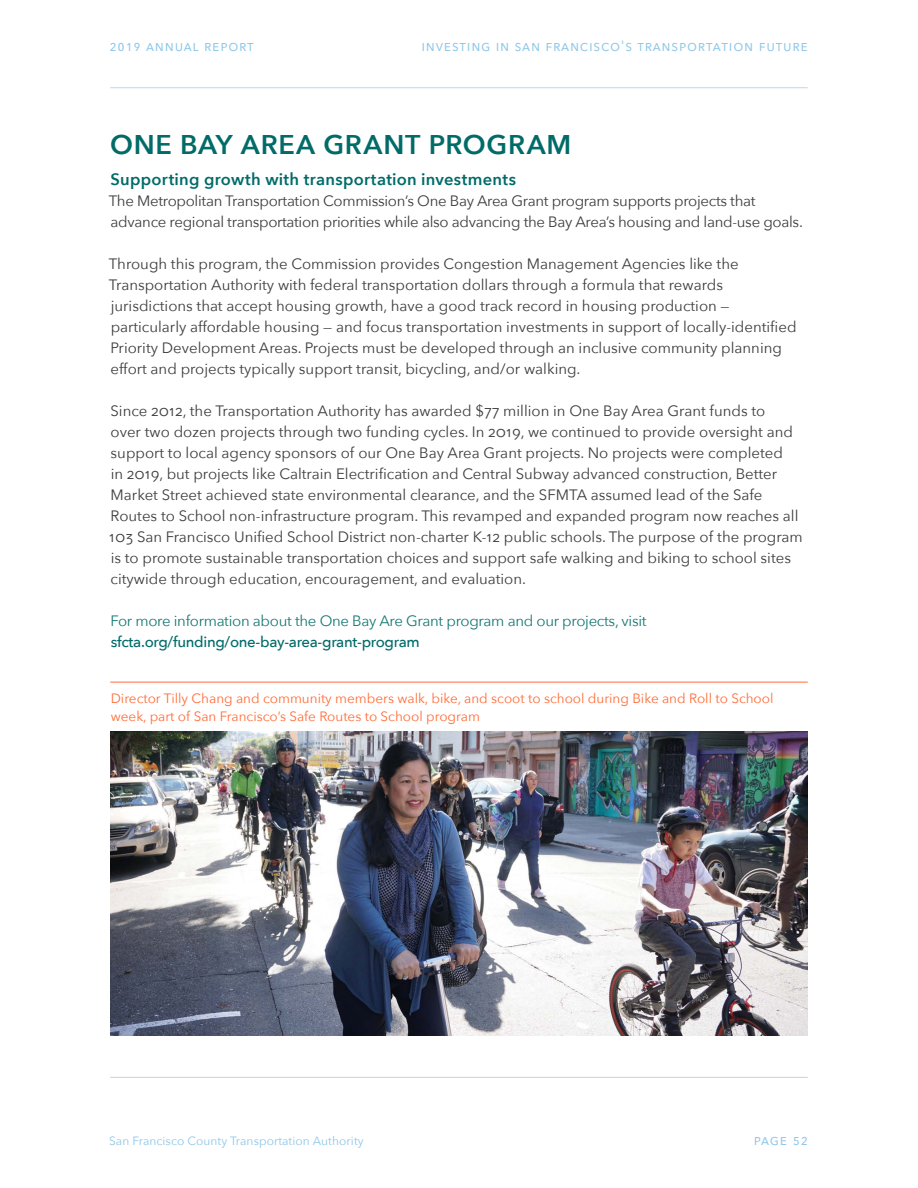
<style>
.page{position:relative;width:918px;height:1188px;background:#fff}
.page>*{position:absolute;margin:0;border:0;box-sizing:border-box;transform-origin:0 0}
.t1{font:600 27px "Avenir Next";letter-spacing:.025em;color:#006b68}
.Subhead{font:600 16.5px "Avenir Next";letter-spacing:.015em;color:#006b68}
.t2{font:15px/21px "Avenir Next";color:#3d3c3e}
.t3{font:15px/21px "Avenir Next";letter-spacing:-.02em;color:#3d3c3e}
.t4{font:15px/21px "Avenir Next";letter-spacing:-.02em;color:#177975}
.t5{font:15px "Avenir Next";letter-spacing:.05em;color:#8dc6e8}
.t6{font:13.5px/18px "Avenir Next";color:#ff6c37}
.t7{font:12px "Avenir Next";letter-spacing:.005em;color:#8dc6e8}
.s1{font-weight:500;color:#006b68}
</style>
<div class="page">
<hr style="left:110px;top:1077px;width:698px;height:1px;background:#b8d8eb">
<hr style="left:110px;top:87px;width:698px;height:1px;background:#b8d8eb">
<img style="left:110px;top:731px;width:698px;height:305px">
<hr style="left:110px;top:682px;width:698px;height:1px;background:#ff6c37">
<p class="t5" style="left:110px;top:33px;width:146px">2019 Annual Report</p>
<p class="t5" style="left:421px;top:33px;width:388px">Investin g in San Francisco's Transportation Future</p>
<h2 class="t1" style="left:110px;top:121px;width:463px">ONE BAY AREA GRANT PROGRAM</h2>
<h3 class="Subhead" style="left:111px;top:165px;width:407px">Supporting growth with transportation investments</h3>
<p class="t3" style="left:109px;top:190px;width:695px">The Metropolitan Transportation Commission’s One Bay Area Grant program supports projects that advance regional transportation priorities while also advancing the Bay Area’s housing and land-use goals.</p>
<p class="t2" style="left:109px;top:253px;width:689px">Through this program, the Commission provides Congestion Management Agencies like the Transportation Authority with federal transportation dollars through a formula that rewards jurisdictions that accept housing growth, have a good track record in housing production — particularly affordable housing — and focus transportation investments in support of locally-identified Priority Development Areas. Projects must be developed through an inclusive community planning effort and projects typically support transit, bicycling, and/or walking.</p>
<p class="t2" style="left:109px;top:400px;width:695px">Since 2012, the Transportation Authority has awarded $77 million in One Bay Area Grant funds to<br>over two dozen projects through two funding cycles. In 2019, we continued to provide oversight and support to local agency sponsors of our One Bay Area Grant projects. No projects were completed<br>in 2019, but projects like Caltrain Electrification and Central Subway advanced construction, Better Market Street achieved state environmental clearance, and the SFMTA assumed lead of the Safe Routes to School non-infrastructure program. This revamped and expanded program now reaches all 103 San Francisco Unified School District non-charter K-12 public schools. The purpose of the program is to promote sustainable transportation choices and support safe walking and biking to school sites citywide through education, encouragement, and evaluation.</p>
<p class="t4" style="left:111px;top:610px;width:538px">For more information about the One Bay Are Grant program and our projects, visit <span class="s1">sfcta.org/funding/one-bay-area-grant-program</span></p>
<p class="t6" style="left:111px;top:688px;width:664px">Director Tilly Chang and community members walk, bike, and scoot to school during Bike and Roll to School week, part of San Francisco’s Safe Routes to School program</p>
<p class="t7" style="left:109px;top:1131px;width:256px">San Francisco County Transportation Authority</p>
<p class="t5" style="left:754px;top:1127px;width:56px">page 52</p>
</div>
